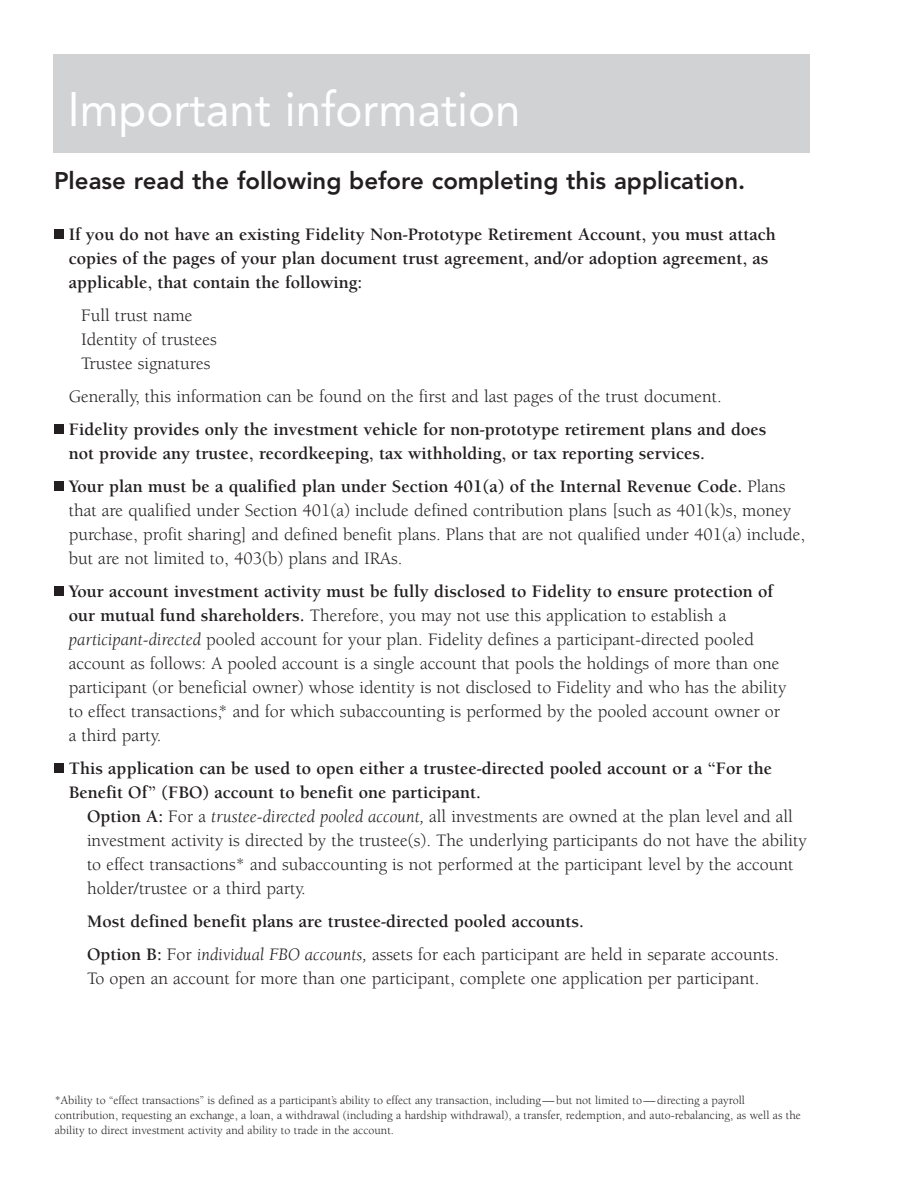
<style>
.page{position:relative;width:918px;height:1188px;background:#fff}
.page>*{position:absolute;margin:0;border:0;box-sizing:border-box;transform-origin:0 0}
.t1{font:48px "Avenir";color:#fff;scale:.95 1}
.t2{font:800 24px "Avenir";color:#231f20}
.t3{font:18px/24px "Berkeley";color:#231f20}
.t4{font:700 18px/24px "Berkeley";color:#231f20}
.t5{font:12px/15px "Berkeley";color:#231f20}
.s1{font-weight:700}
.s2{font-style:italic}
.s3{font-weight:400}
.s4{font-weight:400;font-style:italic}
</style>
<div class="page">
<div style="left:53px;top:54px;width:757px;height:99px;background:#d1d2d4"></div>
<div style="left:54px;top:229px;width:9px;height:9px;background:#231f20"></div>
<div style="left:54px;top:424px;width:9px;height:9px;background:#231f20"></div>
<div style="left:54px;top:481px;width:9px;height:9px;background:#231f20"></div>
<div style="left:54px;top:586px;width:9px;height:9px;background:#231f20"></div>
<div style="left:54px;top:763px;width:9px;height:9px;background:#231f20"></div>
<h1 class="t1" style="left:68px;top:82px;width:478px">Important information</h1>
<h2 class="t2" style="left:54px;top:167px;width:693px">Please read the following before completing this application.</h2>
<p class="t4" style="left:69px;top:223px;width:709px">If you do not have an existing Fidelity Non-Prototype Retirement Account, you must attach copies of the pages of your plan document trust agreement, and/or adoption agreement, as applicable, that contain the following:</p>
<p class="t3" style="left:81px;top:304px;width:137px">Full trust name<br>Identity of trustees<br>Trustee signatures</p>
<p class="t3" style="left:69px;top:385px;width:655px">Generally, this information can be found on the first and last pages of the trust document.</p>
<p class="t4" style="left:69px;top:418px;width:699px">Fidelity provides only the investment vehicle for non-prototype retirement plans and does not provide any trustee, recordkeeping, tax withholding, or tax reporting services.</p>
<p class="t3" style="left:69px;top:475px;width:738px"><span class="s1">Your plan must be a qualified plan under Section 401(a) of the Internal Revenue Code.</span> Plans that are qualified under Section 401(a) include defined contribution plans [such as 401(k)s, money purchase, profit sharing] and defined benefit plans. Plans that are not qualified under 401(a) include, but are not limited to, 403(b) plans and IRAs.</p>
<p class="t3" style="left:69px;top:580px;width:719px"><span class="s1">Your account investment activity must be fully disclosed to Fidelity to ensure protection of our mutual fund shareholders.</span> Therefore, you may not use this application to establish a <span class="s2">participant-directed</span> pooled account for your plan. Fidelity defines a participant-directed pooled account as follows: A pooled account is a single account that pools the holdings of more than one participant (or beneficial owner) whose identity is not disclosed to Fidelity and who has the ability to effect transactions,* and for which subaccounting is performed by the pooled account owner or a third party.</p>
<p class="t4" style="left:69px;top:757px;width:705px">This application can be used to open either a trustee-directed pooled account or a “For the<br>Benefit Of” (FBO) account to benefit one participant.</p>
<p class="t3" style="left:87px;top:805px;width:721px"><span class="s1">Option A:</span> For a <span class="s2">trustee-directed pooled account,</span> all investments are owned at the plan level and all investment activity is directed by the trustee(s). The underlying participants do not have the ability to effect transactions* and subaccounting is not performed at the participant level by the account holder/trustee or a third party.</p>
<p class="t4" style="left:87px;top:906px;width:694px;line-height:33px">Most defined benefit plans are trustee-directed pooled accounts.<br>Option B: <span class="s3">For</span> <span class="s4">individual FBO accounts,</span> <span class="s3">assets for each participant are held in separate accounts.</span></p>
<p class="t3" style="left:87px;top:967px;width:674px">To open an account for more than one participant, complete one application per participant.</p>
<p class="t5" style="left:55px;top:1093px;width:748px">*Ability to “effect transactions” is defined as a participant’s ability to effect any transaction, including—but not limited to—directing a payroll contribution, requesting an exchange, a loan, a withdrawal (including a hardship withdrawal), a transfer, redemption, and auto-rebalancing, as well as the ability to direct investment activity and ability to trade in the account.</p>
</div>
